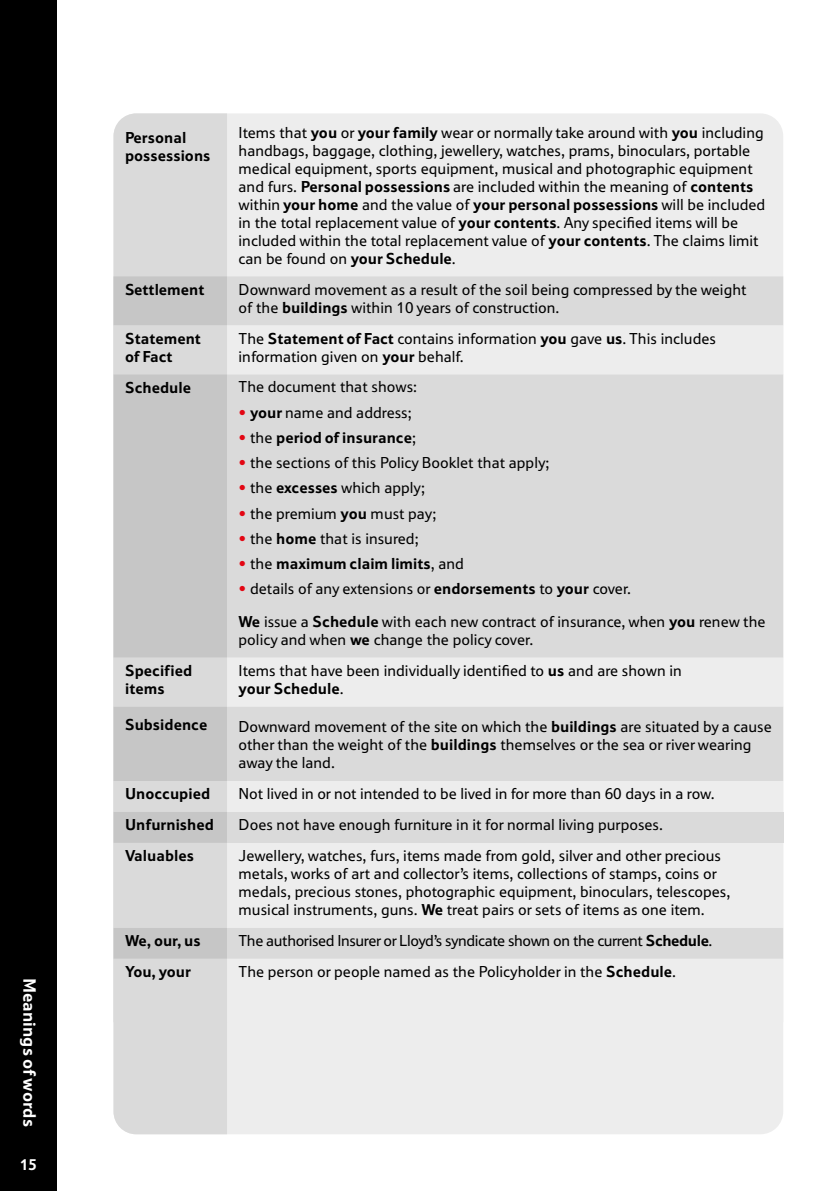
<style>
.page{position:relative;width:840px;height:1191px;background:#fff}
.page>*{position:absolute;margin:0;border:0;box-sizing:border-box;transform-origin:0 0}
.t1{font:700 18px "Tesco";color:#fff}
.t2{font:16px/18px "Tesco";color:#000}
.t3{font:700 16px/18px "Tesco";color:#000}
.t4{font:16px "Tesco";letter-spacing:-.025em;color:#000}
.t5{font:700 16px "Tesco";color:#fff}
.s1{font-weight:700}
.s2{color:#e30613}
.s3{font-weight:400;color:#e30613}
.s4{font-weight:400}
</style>
<div class="page">
<div style="left:0;top:0;width:57px;height:1191px;background:#000"></div>
<div style="left:113px;top:113px;width:669px;height:1021px;background:#ededed;border-radius:23px"></div>
<div style="left:113px;top:113px;width:114px;height:1021px;background:#dadada"></div>
<svg style="left:113px;top:276px;width:669px;height:746px;background:#d0d0d0"></svg>
<svg style="left:227px;top:325px;width:555px;height:697px;fill:#dadada"></svg>
<div style="left:227px;top:812px;width:555px;height:31px;background:#dadada"></div>
<p class="t1" style="left:40px;top:978px;width:150px;rotate:90deg">Meanings of words</p>
<p class="t5" style="left:20px;top:1154px;width:19px">15</p>
<p class="t3" style="left:125px;top:128px;width:87px">Personal possessions</p>
<p class="t2" style="left:238px;top:123px;width:528px">Items that <span class="s1">you</span> or <span class="s1">your family</span> wear or normally take around with <span class="s1">you</span> including handbags, baggage, clothing, jewellery, watches, prams, binoculars, portable medical equipment, sports equipment, musical and photographic equipment and furs. <span class="s1">Personal possessions</span> are included within the meaning of <span class="s1">contents </span>within <span class="s1">your home</span> and the value of <span class="s1">your personal possessions</span> will be included in the total replacement value of <span class="s1">your contents</span>. Any specified items will be included within the total replacement value of <span class="s1">your contents</span>. The claims limit can be found on <span class="s1">your Schedule</span>.</p>
<p class="t3" style="left:125px;top:280px;width:81px">Settlement</p>
<p class="t2" style="left:238px;top:280px;width:509px">Downward movement as a result of the soil being compressed by the weight of the <span class="s1">buildings</span> within 10 years of construction.</p>
<p class="t3" style="left:125px;top:329px;width:77px">Statement of Fact</p>
<p class="t2" style="left:238px;top:329px;width:478px">The <span class="s1">Statement of Fact</span> contains information <span class="s1">you</span> gave <span class="s1">us</span>. This includes information given on <span class="s1">your</span> behalf.</p>
<p class="t3" style="left:125px;top:378px;width:67px">Schedule</p>
<p class="t2" style="left:238px;top:378px;width:180px">The document that shows:</p>
<p class="t2" style="left:238px;top:403px;width:174px"><span class="s2">•</span> <span class="s1">your</span> name and address;</p>
<p class="t3" style="left:238px;top:428px;width:179px"><span class="s3">•</span> <span class="s4">the</span> period of insurance<span class="s4">;</span></p>
<p class="t2" style="left:238px;top:453px;width:312px"><span class="s2">•</span> the sections of this Policy Booklet that apply;</p>
<p class="t2" style="left:238px;top:479px;width:188px"><span class="s2">•</span> the <span class="s1">excesses</span> which apply;</p>
<p class="t2" style="left:238px;top:504px;width:199px"><span class="s2">•</span> the premium <span class="s1">you</span> must pay;</p>
<p class="t2" style="left:238px;top:529px;width:181px"><span class="s2">•</span> the <span class="s1">home</span> that is insured;</p>
<p class="t3" style="left:238px;top:554px;width:227px"><span class="s3">•</span> <span class="s4">the</span> maximum claim limits<span class="s4">, and</span></p>
<p class="t2" style="left:238px;top:572px;width:528px;line-height:32.4px"><span class="s2">•</span> details of any extensions or <span class="s1">endorsements</span> to <span class="s1">your</span> cover.<br><span class="s1">We</span> issue a <span class="s1">Schedule</span> with each new contract of insurance, when <span class="s1">you</span> renew the</p>
<p class="t2" style="left:238px;top:630px;width:296px">policy and when <span class="s1">we</span> change the policy cover.</p>
<p class="t3" style="left:125px;top:661px;width:69px">Specified items</p>
<p class="t2" style="left:238px;top:661px;width:444px">Items that have been individually identified to <span class="s1">us</span> and are shown in <span class="s1">your Schedule</span>.</p>
<p class="t3" style="left:125px;top:715px;width:84px">Subsidence</p>
<p class="t2" style="left:238px;top:717px;width:534px">Downward movement of the site on which the <span class="s1">buildings</span> are situated by a cause other than the weight of the <span class="s1">buildings</span> themselves or the sea or river wearing away the land.</p>
<p class="t3" style="left:125px;top:784px;width:87px">Unoccupied</p>
<p class="t2" style="left:238px;top:784px;width:477px">Not lived in or not intended to be lived in for more than 60 days in a row.</p>
<p class="t3" style="left:125px;top:815px;width:90px">Unfurnished</p>
<p class="t2" style="left:238px;top:815px;width:426px">Does not have enough furniture in it for normal living purposes.</p>
<p class="t3" style="left:125px;top:846px;width:70px">Valuables</p>
<p class="t2" style="left:238px;top:846px;width:493px">Jewellery, watches, furs, items made from gold, silver and other precious metals, works of art and collector’s items, collections of stamps, coins or medals, precious stones, photographic equipment, binoculars, telescopes, musical instruments, guns. <span class="s1">We</span> treat pairs or sets of items as one item.</p>
<p class="t3" style="left:125px;top:931px;width:77px">We, our, us</p>
<p class="t4" style="left:238px;top:931px;width:475px">The authorised Insurer or Lloyd’s syndicate shown on the current <span class="s1">Schedule</span>.</p>
<p class="t3" style="left:125px;top:962px;width:67px">You, your</p>
<p class="t2" style="left:238px;top:962px;width:438px">The person or people named as the Policyholder in the <span class="s1">Schedule</span>.</p>
</div>
